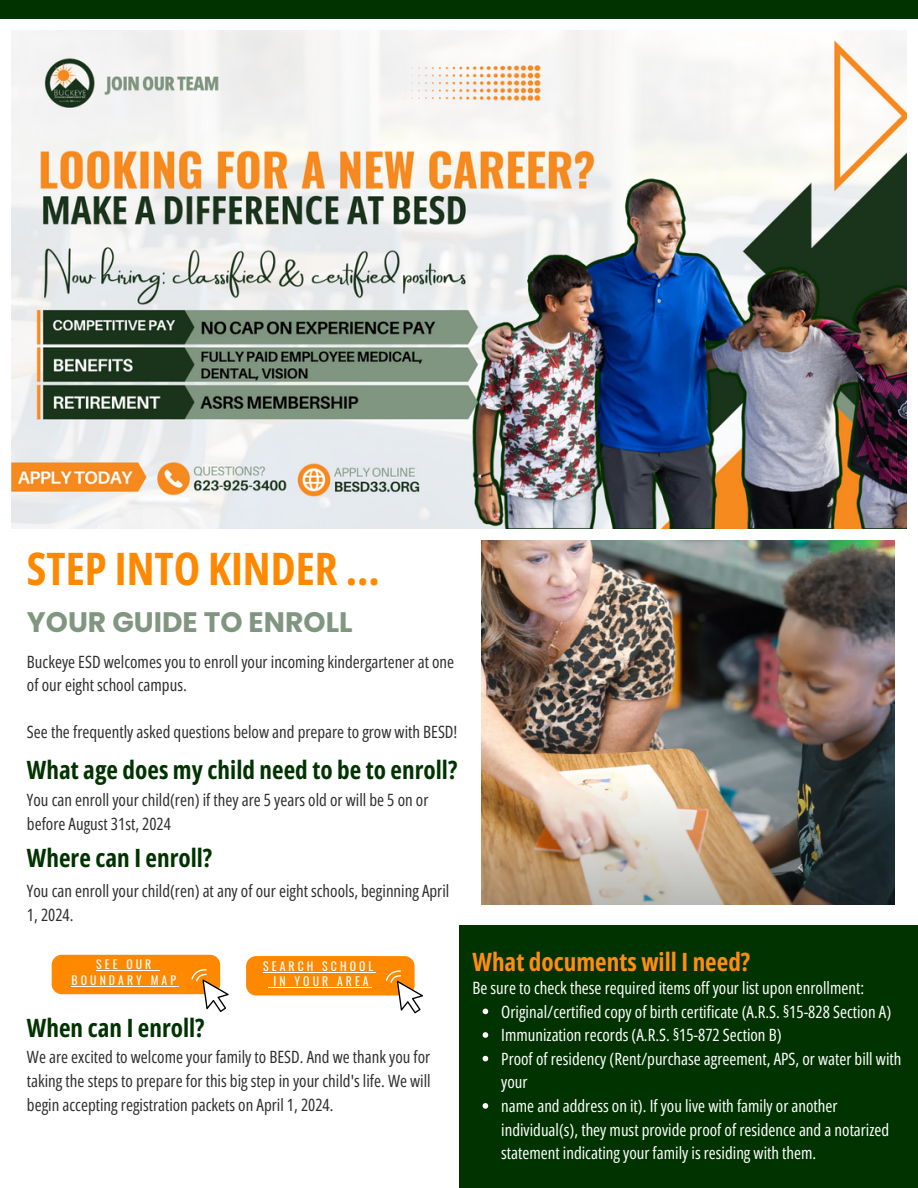
<style>
.page{position:relative;width:918px;height:1188px;background:#fff}
.page>*{position:absolute;margin:0;border:0;box-sizing:border-box;transform-origin:0 0}
.t1{font:700 44.7px "Open Sans Condensed";color:#fe8900}
.t2{font:700 28.2px "Poppins";color:#819681}
.t3{font:700 25.2px "Open Sans Condensed";color:#013301}
.t4{font:700 25.2px "Open Sans Condensed";color:#fe8d12}
.t5{font:16.95px/23.7px "Open Sans Condensed";color:#2e2e2e}
.t6{font:16.95px/23.7px "Open Sans Condensed";color:#fff}
.t7{font:11.7px "Oswald";letter-spacing:.26em;color:#fff}
</style>
<div class="page">
<img style="left:11px;top:31px;width:896px;height:498px">
<img style="left:482px;top:541px;width:413px;height:363px">
<div style="left:0;top:0;width:918px;height:19px;background:#013301"></div>
<div style="left:52px;top:955px;width:168px;height:39px;background:#fe8900;border-radius:10px"></div>
<svg style="left:191px;top:969px;width:38px;height:43px"></svg>
<hr style="left:96px;top:970px;width:58px;height:1px;background:#fff">
<hr style="left:72px;top:986px;width:107px;height:1px;background:#fff">
<div style="left:246px;top:956px;width:169px;height:40px;background:#fe8900;border-radius:10px"></div>
<svg style="left:386px;top:970px;width:37px;height:43px"></svg>
<hr style="left:263px;top:972px;width:113px;height:1px;background:#fff">
<hr style="left:274px;top:987px;width:98px;height:1px;background:#fff">
<div style="left:459px;top:926px;width:459px;height:262px;background:#013301"></div>
<svg style="left:483px;top:1009px;width:5px;height:5px"></svg>
<svg style="left:483px;top:1032px;width:5px;height:6px"></svg>
<svg style="left:483px;top:1056px;width:5px;height:5px"></svg>
<svg style="left:483px;top:1103px;width:5px;height:6px"></svg>
<h3 class="t1" style="left:27px;top:537px;width:355px">STEP INTO KINDER ...</h3>
<h4 class="t2" style="left:27px;top:603px;width:327px">YOUR GUIDE TO ENROLL</h4>
<h4 class="t5" style="left:27px;top:649px;width:429px">Buckeye ESD welcomes you to enroll your incoming kindergartener at one of our eight school campus.</h4>
<h3 class="t5" style="left:27px;top:720px;width:432px">See the frequently asked questions below and prepare to grow with BESD!</h3>
<h3 class="t3" style="left:27px;top:753px;width:432px">What age does my child need to be to enroll?</h3>
<h4 class="t5" style="left:27px;top:787px;width:403px">You can enroll your child(ren) if they are 5 years old or will be 5 on or before August 31st, 2024</h4>
<p class="t3" style="left:27px;top:840px;width:187px">Where can I enroll?</p>
<p class="t5" style="left:27px;top:879px;width:424px">You can enroll your child(ren) at any of our eight schools, beginning April<br>1, 2024.</p>
<h1 class="t7" style="left:96px;top:955px;width:57px">SEE OUR</h1>
<h2 class="t7" style="left:72px;top:971px;width:106px">BOUNDARY MAP</h2>
<h4 class="t7" style="left:263px;top:957px;width:111px">SEARCH SCHOOL</h4>
<h4 class="t7" style="left:274px;top:972px;width:97px">IN YOUR AREA</h4>
<p class="t3" style="left:27px;top:1010px;width:179px">When can I enroll?</p>
<p class="t5" style="left:27px;top:1045px;width:405px;text-align:justify">We are excited to welcome your family to BESD. And we thank you for taking the steps to prepare for this big step in your child's life. We will begin accepting registration packets on April 1, 2024.</p>
<p class="t4" style="left:472px;top:944px;width:279px">What documents will I need?</p>
<p class="t6" style="left:472px;top:976px;width:393px">Be sure to check these required items off your list upon enrollment:</p>
<p class="t6" style="left:501px;top:999px;width:391px">Original/certified copy of birth certificate (A.R.S. §15-828 Section A)</p>
<p class="t6" style="left:501px;top:1023px;width:282px">Immunization records (A.R.S. §15-872 Section B)</p>
<p class="t6" style="left:501px;top:1046px;width:402px">Proof of residency (Rent/purchase agreement, APS, or water bill with your</p>
<p class="t6" style="left:501px;top:1094px;width:390px">name and address on it). If you live with family or another individual(s), they must provide proof of residence and a notarized statement indicating your family is residing with them.</p>
</div>
